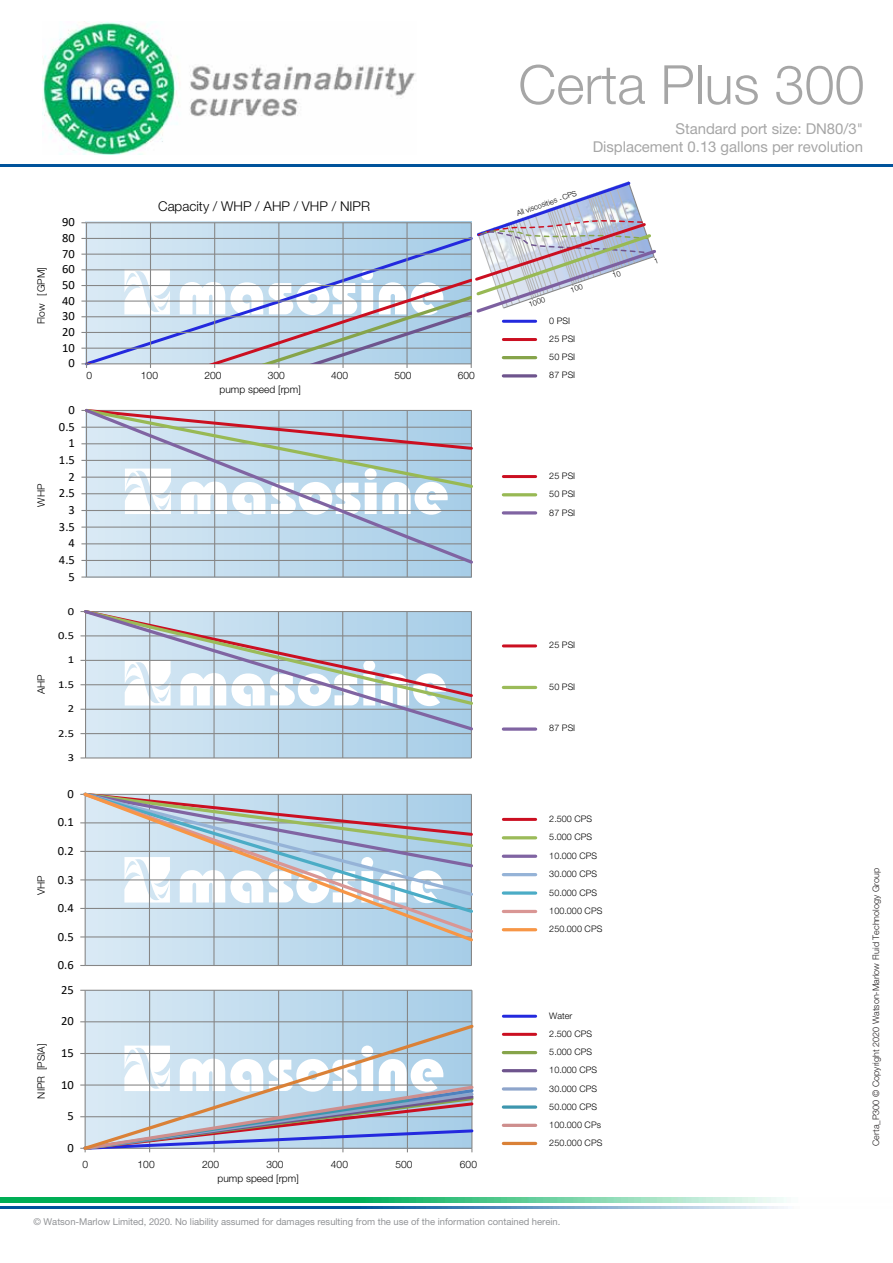
<style>
.page{position:relative;width:893px;height:1263px;background:#fff}
.page>*{position:absolute;margin:0;border:0;box-sizing:border-box;transform-origin:0 0}
.t1{font:300 54px "Helvetica Neue LT Std";color:#a6a6a6}
.t2{font:15px/17.9px "Helvetica Neue LT Std";letter-spacing:-.005em;color:#a6a6a6;text-align:right}
.t3{font:300 13.5px "Helvetica Neue LT Std";color:#000}
.t4{font:12.6px/16.6px "Calibri";color:#000;text-align:right}
.t5{font:10.65px "Calibri";color:#000;scale:1.17 1}
.t6{font:300 10.2px "Helvetica Neue LT Std";color:#000}
.t7{font:9.45px "Helvetica Neue LT Std";letter-spacing:-.005em;color:#919396}
.t8{font:300 9px/18.1px "Helvetica Neue LT Std";letter-spacing:.005em;color:#000}
.t9{font:300 9px "Helvetica Neue LT Std";color:#231f20}
.t10{font:300 7.5px "Helvetica Neue LT Std";color:#000}
.s1{font-family:"Calibri";font-weight:700;font-size:5.7px}
</style>
<div class="page">
<div style="left:85px;top:410px;width:386px;height:167px;background:linear-gradient(to right,#dae9f4,#a6cde6)"></div>
<svg style="left:86px;top:734px;width:385px;height:23px"></svg>
<div style="left:85px;top:794px;width:387px;height:172px;background:linear-gradient(to right,#daeaf5,#a5cce5)"></div>
<div style="left:85px;top:990px;width:387px;height:158px;background:linear-gradient(to right,#daeaf5,#a6cde7)"></div>
<img style="left:43px;top:21px;width:373px;height:133px">
<hr style="left:0;top:165px;width:892px;height:2px;background:#00539b">
<img style="left:0;top:1198px;width:787px;height:5px">
<img style="left:0;top:1206px;width:788px;height:3px">
<hr style="left:86px;top:577px;width:385px;height:1px;background:#868686">
<hr style="left:471px;top:410px;width:1px;height:167px;background:#868686">
<hr style="left:406px;top:410px;width:2px;height:167px;background:#868686">
<hr style="left:342px;top:410px;width:1px;height:167px;background:#868686">
<hr style="left:278px;top:410px;width:1px;height:167px;background:#868686">
<hr style="left:214px;top:410px;width:1px;height:167px;background:#868686">
<hr style="left:150px;top:410px;width:1px;height:167px;background:#868686">
<hr style="left:86px;top:410px;width:1px;height:167px;background:#868686">
<svg style="left:82px;top:408px;width:391px;height:158px"></svg>
<hr style="left:86px;top:757px;width:385px;height:2px;background:#868686">
<hr style="left:86px;top:733px;width:385px;height:1px;background:#868686">
<hr style="left:471px;top:612px;width:1px;height:146px;background:#868686">
<hr style="left:406px;top:612px;width:1px;height:146px;background:#868686">
<hr style="left:342px;top:612px;width:1px;height:146px;background:#868686">
<hr style="left:278px;top:612px;width:1px;height:146px;background:#868686">
<hr style="left:213px;top:612px;width:1px;height:146px;background:#868686">
<hr style="left:149px;top:612px;width:1px;height:146px;background:#868686">
<hr style="left:85px;top:612px;width:1px;height:146px;background:#868686">
<svg style="left:81px;top:610px;width:392px;height:123px"></svg>
<hr style="left:85px;top:990px;width:387px;height:1px;background:#868686">
<hr style="left:85px;top:1021px;width:387px;height:1px;background:#868686">
<hr style="left:471px;top:990px;width:1px;height:158px;background:#868686">
<hr style="left:407px;top:990px;width:1px;height:158px;background:#868686">
<hr style="left:342px;top:990px;width:1px;height:158px;background:#868686">
<hr style="left:278px;top:990px;width:1px;height:158px;background:#868686">
<hr style="left:213px;top:990px;width:2px;height:158px;background:#868686">
<hr style="left:149px;top:990px;width:1px;height:158px;background:#868686">
<hr style="left:85px;top:990px;width:1px;height:158px;background:#868686">
<svg style="left:81px;top:1022px;width:393px;height:130px"></svg>
<hr style="left:85px;top:965px;width:386px;height:1px;background:#868686">
<hr style="left:471px;top:794px;width:1px;height:172px;background:#868686">
<hr style="left:406px;top:794px;width:1px;height:172px;background:#868686">
<hr style="left:342px;top:794px;width:1px;height:172px;background:#868686">
<hr style="left:278px;top:794px;width:1px;height:172px;background:#868686">
<hr style="left:213px;top:794px;width:1px;height:172px;background:#868686">
<hr style="left:149px;top:794px;width:1px;height:172px;background:#868686">
<hr style="left:85px;top:794px;width:1px;height:172px;background:#868686">
<svg style="left:81px;top:792px;width:392px;height:152px"></svg>
<svg style="left:503px;top:374px;width:32px;height:4px"></svg>
<hr style="left:503px;top:475px;width:32px;height:3px;background:#cb0f21">
<hr style="left:503px;top:493px;width:32px;height:3px;background:#98b954">
<svg style="left:503px;top:511px;width:32px;height:4px"></svg>
<hr style="left:503px;top:644px;width:32px;height:3px;background:#cb0f21">
<hr style="left:503px;top:686px;width:32px;height:3px;background:#9bbb59">
<svg style="left:503px;top:727px;width:32px;height:4px"></svg>
<hr style="left:503px;top:1015px;width:32px;height:3px;background:#2329de">
<hr style="left:503px;top:1033px;width:32px;height:3px;background:#cb0f21">
<hr style="left:503px;top:1051px;width:32px;height:3px;background:#86a44a">
<hr style="left:503px;top:1069px;width:32px;height:3px;background:#6e548d">
<svg style="left:503px;top:1087px;width:32px;height:4px"></svg>
<svg style="left:503px;top:1105px;width:32px;height:4px"></svg>
<hr style="left:503px;top:1124px;width:32px;height:3px;background:#ce8e8d">
<hr style="left:503px;top:1142px;width:32px;height:3px;background:#da8137">
<hr style="left:503px;top:818px;width:32px;height:3px;background:#cb0f21">
<hr style="left:503px;top:836px;width:32px;height:3px;background:#9bbb59">
<hr style="left:503px;top:855px;width:32px;height:3px;background:#8064a2">
<hr style="left:503px;top:873px;width:32px;height:3px;background:#95b3d7">
<svg style="left:503px;top:891px;width:32px;height:4px"></svg>
<hr style="left:503px;top:910px;width:32px;height:3px;background:#d99694">
<hr style="left:503px;top:928px;width:32px;height:3px;background:#f79646">
<svg style="left:81px;top:181px;width:575px;height:187px"></svg>
<h1 class="t1" style="left:518px;top:52px;width:348px">Certa Plus 300</h1>
<h2 class="t2" style="left:592px;top:120px;width:272px">Standard port size: DN80/3"<br>Displacement 0.13 gallons per revolution</h2>
<p class="t6" style="left:35px;top:324px;width:58px;rotate:-90deg">Flow [ GPM]</p>
<h3 class="t4" style="left:62px;top:213px;width:14px">90</h3>
<h3 class="t4" style="left:62px;top:229px;width:14px">80</h3>
<h3 class="t4" style="left:62px;top:245px;width:14px">70</h3>
<h3 class="t4" style="left:62px;top:261px;width:14px">60</h3>
<h3 class="t4" style="left:62px;top:276px;width:14px">50</h3>
<h3 class="t4" style="left:62px;top:292px;width:14px">40</h3>
<h3 class="t4" style="left:62px;top:308px;width:14px">30</h3>
<h3 class="t4" style="left:62px;top:323px;width:14px">20</h3>
<h3 class="t4" style="left:62px;top:339px;width:14px">10</h3>
<h3 class="t4" style="left:68px;top:355px;width:8px">0</h3>
<h3 class="t3" style="left:158px;top:198px;width:213px">Capacity / WHP / AHP / VHP / NIPR</h3>
<p class="t6" style="left:86px;top:369px;width:7px">0</p>
<p class="t6" style="left:141px;top:369px;width:19px">100</p>
<p class="t6" style="left:204px;top:369px;width:19px">200</p>
<p class="t6" style="left:268px;top:369px;width:19px">300</p>
<p class="t6" style="left:331px;top:369px;width:19px">400</p>
<p class="t6" style="left:394px;top:369px;width:19px">500</p>
<p class="t6" style="left:458px;top:369px;width:19px">600</p>
<p class="t6" style="left:219px;top:383px;width:83px">pump speed [rpm]</p>
<p class="t10" style="left:515px;top:209px;width:64px;rotate:-19deg">All viscosities <span class="s1">-</span> CPS</p>
<p class="t10" style="left:527px;top:300px;width:18px;rotate:-19deg">1000</p>
<p class="t8" style="left:549px;top:311px;width:27px">0 PSI<br>25 PSI<br>50 PSI<br>87 PSI</p>
<h3 class="t4" style="left:59px;top:401px;width:17px">0<br>0.5<br>1<br>1.5<br>2<br>2.5<br>3<br>3.5<br>4<br>4.5<br>5</h3>
<p class="t6" style="left:35px;top:507px;width:24px;rotate:-90deg">WHP</p>
<p class="t8" style="left:549px;top:467px;width:27px;text-align:justify">25 PSI 50 PSI 87 PSI</p>
<p class="t6" style="left:35px;top:694px;width:21px;rotate:-90deg">AHP</p>
<p class="t6" style="left:35px;top:895px;width:21px;rotate:-90deg">VHP</p>
<p class="t6" style="left:35px;top:1099px;width:56px;rotate:-90deg">NIPR [PSIA]</p>
<p class="t5" style="left:68px;top:604px;width:7px">0</p>
<p class="t5" style="left:58px;top:628px;width:15px">0.5</p>
<p class="t5" style="left:68px;top:652px;width:7px">1</p>
<p class="t5" style="left:58px;top:677px;width:15px">1.5</p>
<p class="t5" style="left:68px;top:701px;width:7px">2</p>
<p class="t5" style="left:58px;top:726px;width:15px">2.5</p>
<p class="t5" style="left:68px;top:750px;width:7px">3</p>
<h3 class="t4" style="left:67px;top:785px;width:8px">0</h3>
<h3 class="t4" style="left:58px;top:814px;width:17px">0.1</h3>
<h3 class="t4" style="left:58px;top:842px;width:17px">0.2</h3>
<h3 class="t4" style="left:58px;top:871px;width:17px">0.3</h3>
<h3 class="t4" style="left:58px;top:899px;width:17px">0.4</h3>
<h3 class="t4" style="left:58px;top:928px;width:17px">0.5</h3>
<h3 class="t4" style="left:58px;top:956px;width:17px">0.6</h3>
<h3 class="t4" style="left:61px;top:981px;width:14px">25</h3>
<h3 class="t4" style="left:61px;top:1013px;width:14px">20</h3>
<h3 class="t4" style="left:61px;top:1044px;width:14px">15</h3>
<h3 class="t4" style="left:61px;top:1076px;width:14px">10</h3>
<h3 class="t4" style="left:68px;top:1107px;width:8px">5</h3>
<h3 class="t4" style="left:68px;top:1139px;width:8px">0</h3>
<p class="t6" style="left:82px;top:1158px;width:7px">0</p>
<p class="t6" style="left:138px;top:1158px;width:19px">100</p>
<p class="t6" style="left:202px;top:1158px;width:19px">200</p>
<p class="t6" style="left:266px;top:1158px;width:19px">300</p>
<p class="t6" style="left:331px;top:1158px;width:19px">400</p>
<p class="t6" style="left:395px;top:1158px;width:19px">500</p>
<p class="t6" style="left:460px;top:1158px;width:19px">600</p>
<p class="t6" style="left:217px;top:1172px;width:83px">pump speed [rpm]</p>
<p class="t8" style="left:549px;top:636px;width:27px">25 PSI</p>
<p class="t8" style="left:549px;top:677px;width:27px">50 PSI</p>
<p class="t8" style="left:549px;top:719px;width:27px">87 PSI</p>
<p class="t8" style="left:549px;top:809px;width:55px">2.500 CPS<br>5.000 CPS<br>10.000 CPS<br>30.000 CPS<br>50.000 CPS<br>100.000 CPS<br>250.000 CPS</p>
<p class="t8" style="left:549px;top:1006px;width:55px">Water<br>2.500 CPS<br>5.000 CPS<br>10.000 CPS<br>30.000 CPS<br>50.000 CPS<br>100.000 CPs<br>250.000 CPS</p>
<p class="t7" style="left:33px;top:1216px;width:528px">© Watson-Marlow Limited, 2020. No liability assumed for damages resulting from the use of the information contained herein.</p>
<p class="t9" style="left:870px;top:1146px;width:280px;rotate:-90deg">Certa_P300 © Copyright 2020 Watson-Marlow Fluid Technology Group</p>
</div>
